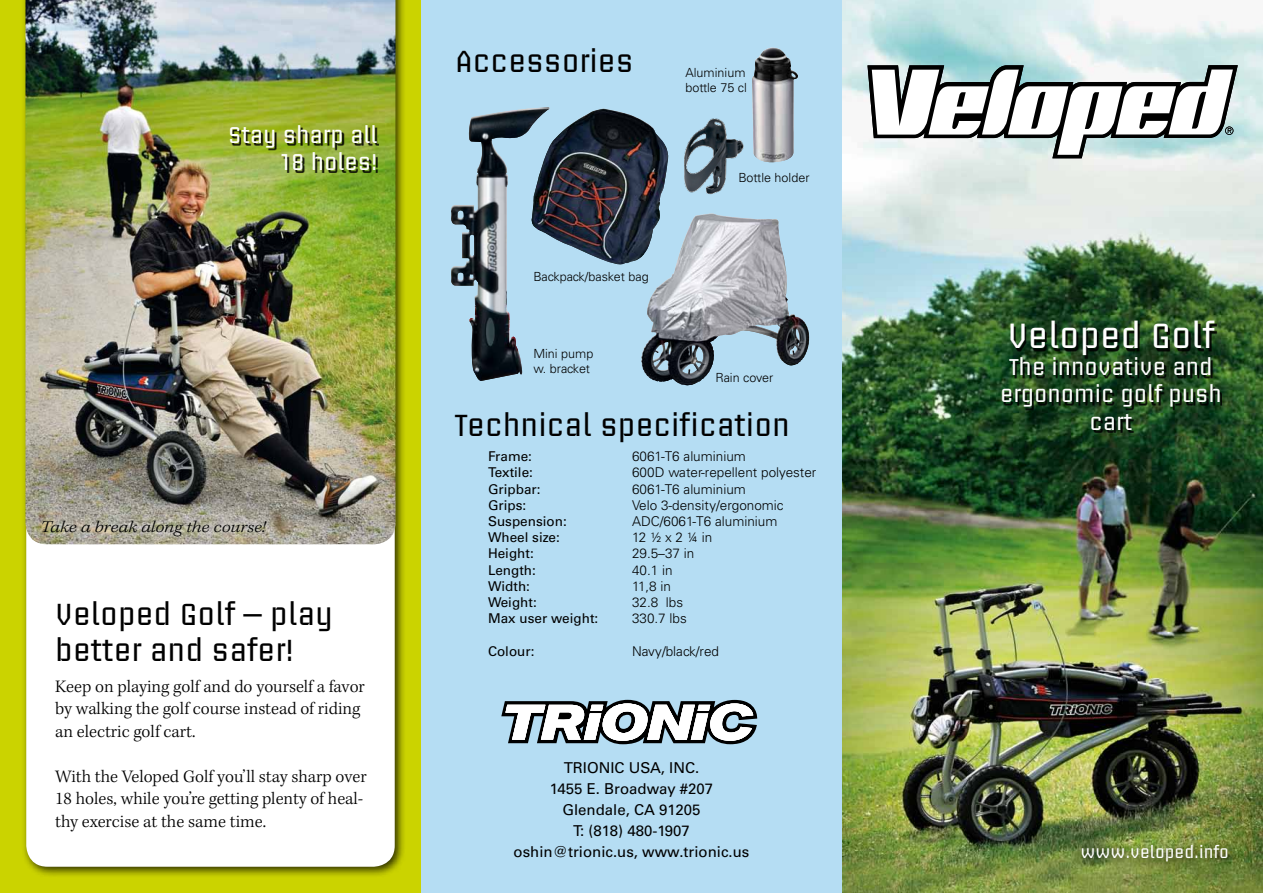
<style>
.page{position:relative;width:1263px;height:893px;background:#fff}
.page>*{position:absolute;margin:0;border:0;box-sizing:border-box;transform-origin:0 0}
.t1{font:34.5px "Briem Akademi Std";color:#fff}
.t2{font:30px/36px "Briem Akademi Std";color:#000}
.t3{font:22.5px/27px "Briem Akademi Std";color:#fff;text-align:center}
.t4{font:300 18px/22.5px "Kepler Std";color:#000}
.t5{font:italic 300 expanded 16.5px "Kepler Std";color:#000}
.t6{font:16.5px "Briem Akademi Std";color:#fff}
.t7{font:15px/21px "Univers LT";color:#000;text-align:center}
.t8{font:300 13.5px "Univers LT";color:#000}
.t9{font:13.5px "Univers LT";color:#000}
.t10{font:300 12.6px/15.1px "Univers LT Std";color:#000}
</style>
<div class="page">
<div style="left:0;top:0;width:421px;height:893px;background:#cbd300"></div>
<div style="left:21px;top:0;width:385px;height:878px;background:#000;opacity:.75"></div>
<div style="left:26px;top:544px;width:369px;height:323px;background:#fff"></div>
<img style="left:842px;top:0;width:421px;height:893px">
<div style="left:421px;top:0;width:421px;height:893px;background:#b5ddf3"></div>
<img style="left:641px;top:218px;width:123px;height:167px">
<img style="left:451px;top:107px;width:99px;height:274px">
<img style="left:752px;top:48px;width:46px;height:115px">
<img style="left:676px;top:118px;width:68px;height:101px">
<img style="left:531px;top:109px;width:137px;height:156px">
<img style="left:26px;top:0;width:369px;height:544px">
<svg style="left:867px;top:65px;width:370px;height:93px"></svg>
<svg style="left:501px;top:700px;width:257px;height:44px"></svg>
<div style="left:1003px;top:323px;width:219px;height:109px;background:#000;opacity:.9"></div>
<div style="left:1076px;top:839px;width:161px;height:30px;background:#000;opacity:.75"></div>
<div style="left:231px;top:128px;width:148px;height:45px;background:#000;opacity:.9"></div>
<div style="left:35px;top:513px;width:238px;height:30px;background:#fff;opacity:.86"></div>
<p class="t3" style="left:228px;top:122px;width:151px;text-align:right">Stay sharp all<br>18 holes!</p>
<p class="t5" style="left:40px;top:518px;width:227px">Take a break along the course!</p>
<h2 class="t2" style="left:55px;top:596px;width:279px">Veloped Golf – play better and safer!</h2>
<p class="t4" style="left:55px;top:676px;width:311px">Keep on playing golf and do yourself a favor by walking the golf course instead of riding an electric golf cart.</p>
<p class="t4" style="left:55px;top:766px;width:313px">With the Veloped Golf you’ll stay sharp over<br>18 holes, while you’re getting plenty of heal&shy;thy exercise at the same time.</p>
<h2 class="t2" style="left:455px;top:43px;width:180px">Accessories</h2>
<p class="t10" style="left:533px;top:269px;width:117px">Backpack/basket bag</p>
<p class="t10" style="left:533px;top:346px;width:62px">Mini pump w. bracket</p>
<p class="t10" style="left:685px;top:65px;width:63px">Aluminium bottle 75 cl</p>
<p class="t10" style="left:738px;top:170px;width:73px">Bottle holder</p>
<p class="t10" style="left:715px;top:369px;width:60px">Rain cover</p>
<h2 class="t2" style="left:455px;top:408px;width:336px">Technical specification</h2>
<p class="t9" style="left:488px;top:448px;width:45px">Frame:</p>
<p class="t8" style="left:632px;top:448px;width:115px">6061-T6 aluminium</p>
<p class="t9" style="left:488px;top:464px;width:46px">Textile:</p>
<p class="t8" style="left:632px;top:464px;width:186px">600D water-repellent polyester</p>
<p class="t9" style="left:488px;top:481px;width:54px">Gripbar:</p>
<p class="t8" style="left:632px;top:481px;width:115px">6061-T6 aluminium</p>
<p class="t9" style="left:488px;top:497px;width:40px">Grips:</p>
<p class="t8" style="left:632px;top:497px;width:153px">Velo 3-density/ergonomic</p>
<p class="t9" style="left:488px;top:513px;width:80px">Suspension:</p>
<p class="t8" style="left:632px;top:513px;width:147px">ADC/6061-T6 aluminium</p>
<p class="t9" style="left:488px;top:529px;width:73px">Wheel size:</p>
<p class="t8" style="left:632px;top:529px;width:82px">12 ½ x 2 ¼ in</p>
<p class="t9" style="left:488px;top:545px;width:47px">Height:</p>
<p class="t8" style="left:632px;top:545px;width:64px">29.5–37 in</p>
<p class="t9" style="left:488px;top:562px;width:49px">Length:</p>
<p class="t8" style="left:632px;top:562px;width:42px">40.1 in</p>
<p class="t9" style="left:488px;top:578px;width:43px">Width:</p>
<p class="t8" style="left:632px;top:578px;width:40px">11,8 in</p>
<p class="t9" style="left:488px;top:594px;width:50px">Weight:</p>
<p class="t8" style="left:632px;top:594px;width:53px">32.8 lbs</p>
<p class="t9" style="left:488px;top:610px;width:112px">Max user weight:</p>
<p class="t8" style="left:632px;top:610px;width:56px">330.7 lbs</p>
<p class="t9" style="left:488px;top:643px;width:48px">Colour:</p>
<p class="t8" style="left:632px;top:643px;width:89px">Navy/black/red</p>
<p class="t7" style="left:514px;top:758px;width:237px">TRIONIC USA, INC.<br>1455 E. Broadway #207<br>Glendale, CA 91205<br>T: (818) 480-1907 oshin@trionic.us, www.trionic.us</p>
<h1 class="t1" style="left:1007px;top:317px;width:208px">Veloped Golf</h1>
<p class="t3" style="left:1000px;top:354px;width:223px">The innovative and ergonomic golf push cart</p>
<p class="t6" style="left:1080px;top:843px;width:150px">www.veloped.info</p>
</div>
